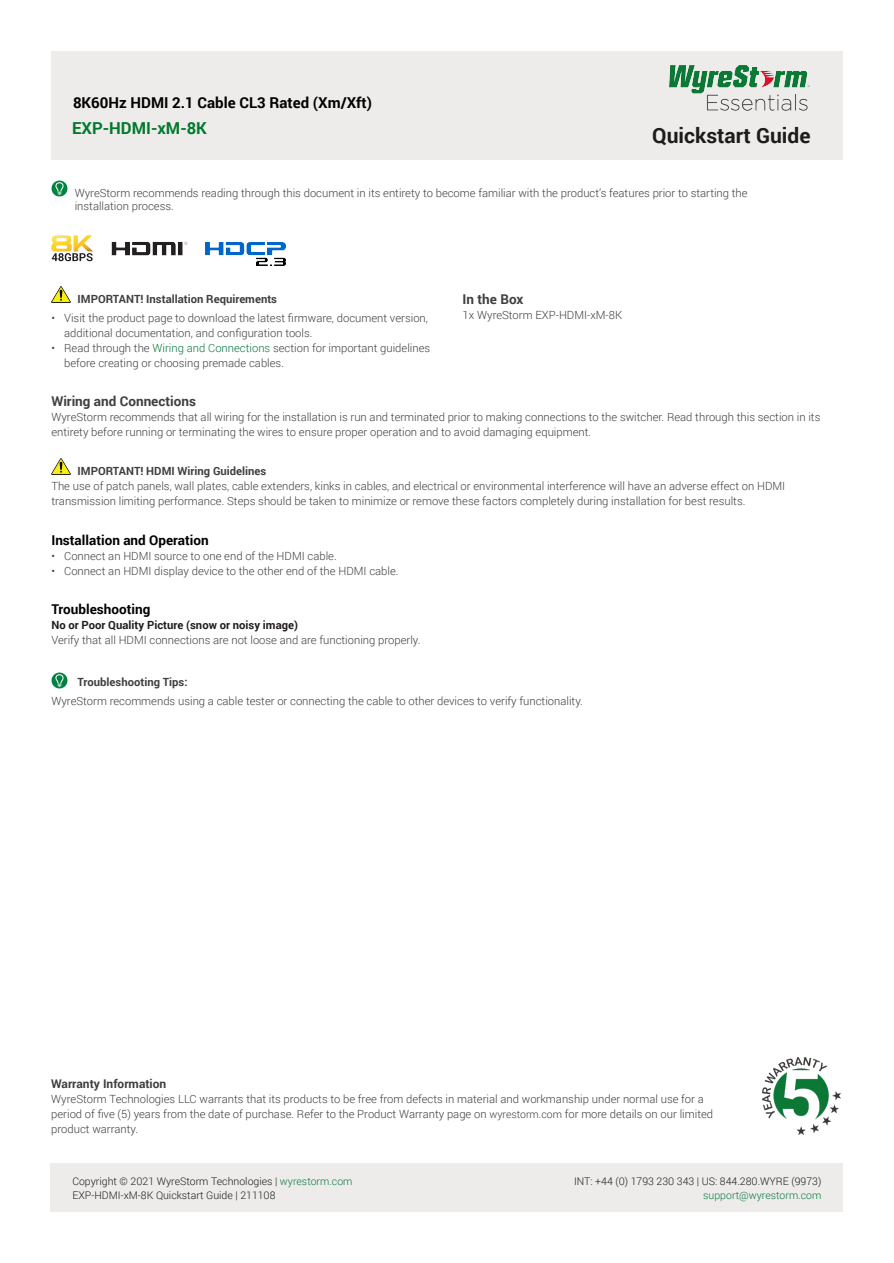
<style>
.page{position:relative;width:894px;height:1263px;background:#fff}
.page>*{position:absolute;margin:0;border:0;box-sizing:border-box;transform-origin:0 0}
.t1{font:700 21px "Roboto";color:#1e1c1a}
.t2{font:700 16.5px "Roboto";color:#00792c}
.t3{font:700 15px "Roboto";color:#000}
.t4{font:700 13.5px "Roboto";color:#000}
.t5{font:700 13.5px "Roboto";color:#413e41}
.t6{font:700 12px "Roboto";color:#413e41}
.t7{font:300 11.25px/15px "Roboto";color:#403f41}
.t8{font:300 11.25px/15px "Roboto";color:#413e41}
.t9{font:700 11.25px "Roboto";color:#413e41}
.t10{font:700 11.25px "Roboto";color:#211d1e}
.t11{font:300 10.5px/13.5px "Roboto";color:#1e1c1a}
.t12{font:300 10.5px "Roboto";color:#0b7a3d}
.s1{color:#07793d}
.s2{font-size:10.5px}
.s3{color:#077a3d}
</style>
<div class="page">
<div style="left:51px;top:51px;width:791px;height:108px;background:#eeeceb"></div>
<img style="left:669px;top:65px;width:140px;height:46px">
<div style="left:51px;top:1164px;width:791px;height:48px;background:#eeeceb"></div>
<img style="left:51px;top:287px;width:19px;height:16px">
<img style="left:51px;top:459px;width:19px;height:16px">
<img style="left:51px;top:180px;width:16px;height:16px">
<img style="left:51px;top:673px;width:16px;height:16px">
<img style="left:762px;top:1058px;width:77px;height:77px">
<svg style="left:51px;top:235px;width:42px;height:26px"></svg>
<img style="left:111px;top:241px;width:77px;height:14px">
<img style="left:206px;top:242px;width:79px;height:23px">
<h3 class="t3" style="left:73px;top:92px;width:300px">8K60Hz HDMI 2.1 Cable CL3 Rated (Xm/Xft)</h3>
<h2 class="t2" style="left:72px;top:116px;width:136px">EXP-HDMI-xM-8K</h2>
<h1 class="t1" style="left:651px;top:121px;width:160px">Quickstart Guide</h1>
<p class="t8" style="left:75px;top:186px;width:674px;line-height:13.5px">WyreStorm recommends reading through this document in its entirety to become familiar with the product’s features prior to starting the installation process.</p>
<p class="t9" style="left:77px;top:291px;width:201px">IMPORTANT! Installation Requirements</p>
<p class="t7" style="left:64px;top:310px;width:365px;text-indent:-13px">• Visit the product page to download the latest firmware, document version, additional documentation, and configuration tools.</p>
<p class="t7" style="left:64px;top:340px;width:367px;text-indent:-13px">• Read through the <span class="s1">Wiring and Connections</span> section for important guidelines before creating or choosing premade cables.</p>
<p class="t5" style="left:462px;top:290px;width:62px">In the Box</p>
<p class="t8" style="left:462px;top:308px;width:161px">1x WyreStorm EXP-HDMI-xM-8K</p>
<p class="t5" style="left:51px;top:392px;width:146px">Wiring and Connections</p>
<p class="t7" style="left:51px;top:409px;width:770px">WyreStorm recommends that all wiring for the installation is run and terminated prior to making connections to the switcher. Read through this section in its entirety before running or terminating the wires to ensure proper operation and to avoid damaging equipment.</p>
<p class="t9" style="left:77px;top:463px;width:190px">IMPORTANT! HDMI Wiring Guidelines</p>
<p class="t7" style="left:51px;top:479px;width:735px">The use of patch panels, wall plates, cable extenders, kinks in cables, and electrical or environmental interference will have an adverse effect on HDMI transmission limiting performance. Steps should be taken to minimize or remove these factors completely during installation for best results.</p>
<p class="t4" style="left:51px;top:530px;width:159px">Installation and Operation</p>
<p class="t7" style="left:51px;top:548px;width:287px">• Connect an HDMI source to one end of the HDMI cable.</p>
<p class="t7" style="left:51px;top:563px;width:348px">• Connect an HDMI display device to the other end of the HDMI cable.</p>
<p class="t4" style="left:51px;top:599px;width:100px">Troubleshooting</p>
<p class="t10" style="left:51px;top:617px;width:248px">No or Poor Quality Picture (snow or noisy image)</p>
<p class="t7" style="left:51px;top:632px;width:370px">Verify that all HDMI connections are not loose and are functioning properly.</p>
<p class="t9" style="left:77px;top:674px;width:112px">Troubleshooting Tips:</p>
<p class="t7" style="left:51px;top:693px;width:533px">WyreStorm recommends using a cable tester or connecting the cable to other devices to verify functionality.</p>
<p class="t6" style="left:51px;top:1075px;width:117px">Warranty Information</p>
<p class="t8" style="left:51px;top:1091px;width:663px">WyreStorm Technologies LLC warrants that its products to be free from defects in material and workmanship under normal use for a period of five (5) years from the date of purchase. Refer to the Product Warranty page on <span class="s2">wyrestorm.com</span> for more details on our limited product warranty.</p>
<p class="t11" style="left:72px;top:1174px;width:281px">Copyright © 2021 WyreStorm Technologies | <span class="s3">wyrestorm.com<br></span>EXP-HDMI-xM-8K Quickstart Guide | 211108</p>
<p class="t11" style="left:574px;top:1174px;width:249px">INT: +44 (0) 1793 230 343 | US: 844.280.WYRE (9973)</p>
<p class="t12" style="left:703px;top:1187px;width:120px">support@wyrestorm.com</p>
</div>
